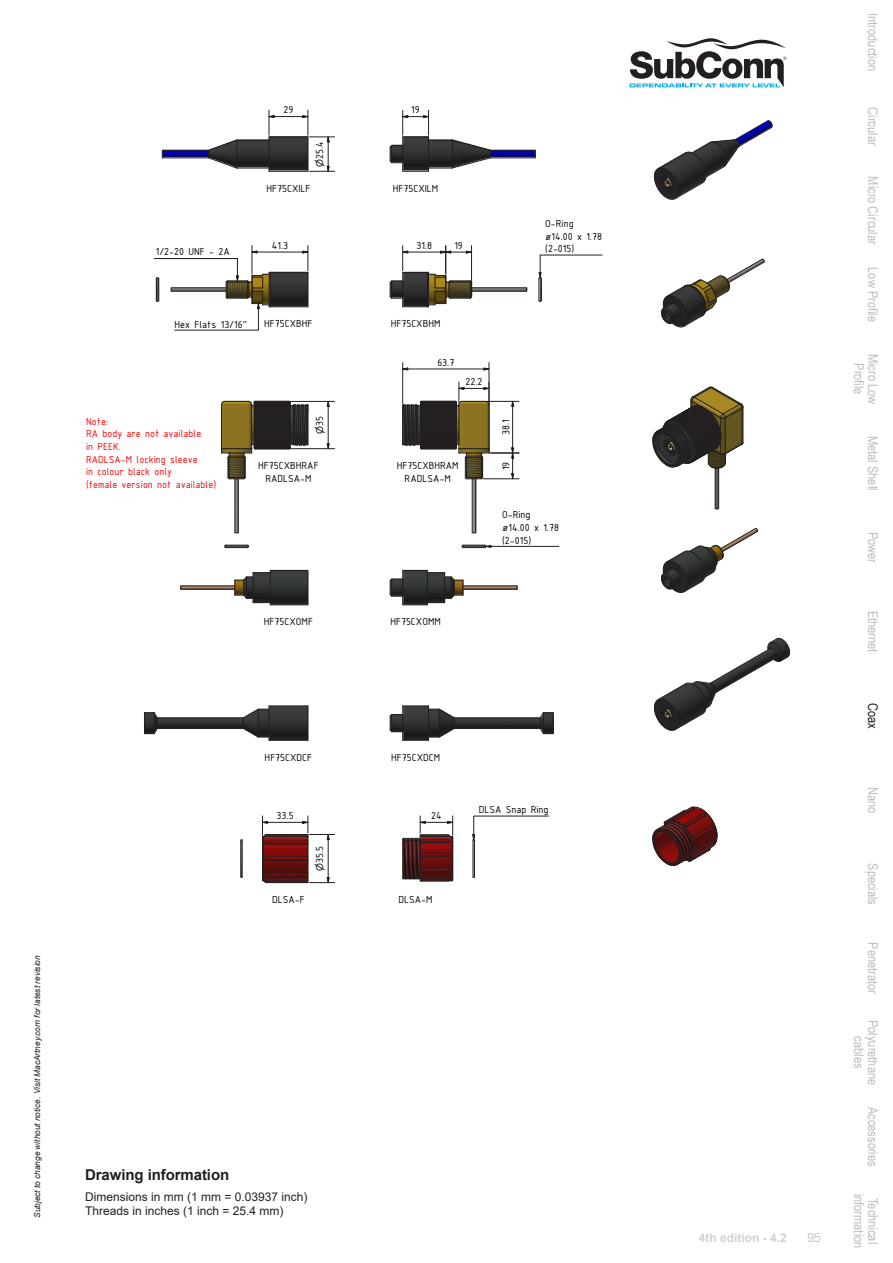
<style>
.page{position:relative;width:893px;height:1263px;background:#fff}
.page>*{position:absolute;margin:0;border:0;box-sizing:border-box;transform-origin:0 0}
.t1{font:700 15px "Arial";letter-spacing:-.005em;color:#231f20}
.t2{font:13.5px/14.2px "Arial Narrow";color:#bcbdc0;text-align:center}
.t3{font:13.5px "Arial Narrow";color:#231f20}
.t4{font:12px/14.4px "Arial";color:#231f20}
.t5{font:700 12px "Arial";color:#d1d2d4}
.t6{font:condensed 12px "Eurostile LT Std";color:#bcbdc0}
.t7{font:10.95px/12.6px "ISOCPEUR";color:#000;text-align:center}
.t8{font:10.95px/12.6px "ISOCPEUR";color:#f00}
.t9{font:9.3px "AIGDT";color:#000}
.t10{font:italic 8.25px "Arial";color:#231f20}
.t11{font:5.7px "Arial";color:#000}
.s1{font-family:"AIGDT";font-size:9.3px}
</style>
<div class="page">
<svg style="left:630px;top:38px;width:157px;height:49px"></svg>
<svg style="left:144px;top:109px;width:646px;height:775px"></svg>
<hr style="left:268px;top:822px;width:35px;height:1px;background:#231f20">
<svg style="left:302px;top:816px;width:33px;height:68px"></svg>
<svg style="left:260px;top:816px;width:8px;height:68px"></svg>
<svg style="left:401px;top:816px;width:54px;height:66px"></svg>
<svg style="left:472px;top:815px;width:77px;height:63px"></svg>
<svg style="left:538px;top:254px;width:65px;height:48px"></svg>
<svg style="left:461px;top:544px;width:31px;height:5px"></svg>
<hr style="left:491px;top:546px;width:68px;height:1px;background:#231f20">
<hr style="left:154px;top:258px;width:83px;height:1px;background:#231f20">
<svg style="left:207px;top:110px;width:128px;height:64px"></svg>
<svg style="left:389px;top:110px;width:102px;height:62px"></svg>
<hr style="left:257px;top:252px;width:46px;height:1px;background:#231f20">
<svg style="left:302px;top:246px;width:8px;height:25px"></svg>
<svg style="left:155px;top:246px;width:116px;height:85px"></svg>
<svg style="left:389px;top:246px;width:85px;height:62px"></svg>
<hr style="left:471px;top:246px;width:1px;height:34px;background:#231f20">
<svg style="left:327px;top:443px;width:3px;height:8px"></svg>
<svg style="left:327px;top:399px;width:3px;height:8px"></svg>
<hr style="left:328px;top:406px;width:1px;height:38px;background:#231f20">
<hr style="left:291px;top:448px;width:44px;height:1px;background:#231f20">
<hr style="left:291px;top:401px;width:44px;height:1px;background:#231f20">
<svg style="left:400px;top:367px;width:8px;height:4px"></svg>
<svg style="left:483px;top:367px;width:9px;height:4px"></svg>
<hr style="left:408px;top:369px;width:76px;height:1px;background:#231f20">
<hr style="left:489px;top:362px;width:1px;height:41px;background:#231f20">
<hr style="left:402px;top:362px;width:1px;height:42px;background:#231f20">
<svg style="left:454px;top:382px;width:65px;height:99px"></svg>
<hr style="left:483px;top:478px;width:36px;height:1px;background:#231f20">
<p class="t7" style="left:156px;top:245px;width:75px">1/2-20 UNF - 2A</p>
<p class="t7" style="left:283px;top:103px;width:11px">29</p>
<p class="t7" style="left:313px;top:167px;width:27px;rotate:-90deg"><span class="s1">n</span>25 4.</p>
<p class="t7" style="left:411px;top:103px;width:10px">19</p>
<p class="t7" style="left:266px;top:182px;width:46px">HF75CXILF</p>
<p class="t7" style="left:393px;top:182px;width:47px">HF75CXILM</p>
<p class="t7" style="left:272px;top:239px;width:18px">41.3</p>
<p class="t7" style="left:416px;top:239px;width:17px">31.8</p>
<p class="t7" style="left:454px;top:239px;width:10px">19</p>
<p class="t7" style="left:545px;top:217px;width:58px;text-align:left">O-Ring ø14.00 x 1.78 (2-015)</p>
<p class="t7" style="left:175px;top:317px;width:74px">Hex Flats 13/16"</p>
<p class="t7" style="left:264px;top:317px;width:50px">HF75CXBHF</p>
<p class="t7" style="left:391px;top:317px;width:51px">HF75CXBHM</p>
<p class="t7" style="left:437px;top:356px;width:19px">63.7</p>
<p class="t7" style="left:465px;top:375px;width:19px">22.2</p>
<p class="t8" style="left:86px;top:415px;width:132px">Note:<br>RA body are not available<br>in PEEK.<br>RADLSA-M locking sleeve<br>in colour black only<br>(female version not available)</p>
<p class="t7" style="left:313px;top:426px;width:11px;rotate:-90deg">35</p>
<p class="t9" style="left:312px;top:434px;width:9px;rotate:-90deg">n</p>
<p class="t7" style="left:258px;top:459px;width:62px">HF75CXBHRAF<br>RADLSA-M</p>
<p class="t7" style="left:397px;top:459px;width:63px">HF75CXBHRAM<br>RADLSA-M</p>
<p class="t7" style="left:499px;top:435px;width:17px;rotate:-90deg">38.1</p>
<p class="t7" style="left:499px;top:470px;width:10px;rotate:-90deg">19</p>
<p class="t7" style="left:502px;top:508px;width:58px;text-align:left">O-Ring ø14.00 x 1.78 (2-015)</p>
<p class="t7" style="left:264px;top:615px;width:51px">HF75CXOMF</p>
<p class="t7" style="left:390px;top:615px;width:52px">HF75CXOMM</p>
<p class="t10" style="left:32px;top:1218px;width:264px;rotate:-90deg">Subject to change without notice. Visit MacArtney.com for latest revision</p>
<p class="t7" style="left:265px;top:751px;width:49px">HF75CXDCF</p>
<p class="t7" style="left:391px;top:751px;width:51px">HF75CXDCM</p>
<p class="t7" style="left:277px;top:809px;width:19px">33.5</p>
<p class="t7" style="left:431px;top:809px;width:12px">24</p>
<p class="t7" style="left:313px;top:863px;width:19px;rotate:-90deg">35 5.</p>
<p class="t9" style="left:312px;top:871px;width:9px;rotate:-90deg">n</p>
<p class="t7" style="left:272px;top:893px;width:34px">DLSA-F</p>
<p class="t7" style="left:399px;top:893px;width:36px">DLSA-M</p>
<p class="t7" style="left:479px;top:803px;width:71px">DLSA Snap Ring</p>
<h1 class="t1" style="left:85px;top:1164px;width:146px">Drawing information</h1>
<p class="t11" style="left:158px;top:1172px;width:5px">A</p>
<p class="t11" style="left:172px;top:1172px;width:31px">25-04-2024</p>
<p class="t4" style="left:85px;top:1189px;width:224px">Dimensions in mm (1 mm = 0.03937 inch)<br>Threads in inches (1 inch = 25.4 mm)</p>
<p class="t5" style="left:699px;top:1229px;width:90px">4th edition - 4.2</p>
<p class="t6" style="left:807px;top:1231px;width:15px">95</p>
<p class="t2" style="left:881px;top:13px;width:59px;rotate:90deg">Introduction</p>
<p class="t2" style="left:881px;top:107px;width:40px;rotate:90deg">Circular</p>
<p class="t2" style="left:881px;top:176px;width:70px;rotate:90deg">Micro Circular</p>
<p class="t2" style="left:881px;top:267px;width:56px;rotate:90deg">Low Profile</p>
<p class="t2" style="left:881px;top:354px;width:52px;rotate:90deg">Micro Low<br>Profile</p>
<p class="t2" style="left:881px;top:436px;width:56px;rotate:90deg">Metal Shell</p>
<p class="t2" style="left:881px;top:532px;width:33px;rotate:90deg">Power</p>
<p class="t2" style="left:881px;top:610px;width:43px;rotate:90deg">Ethernet</p>
<p class="t3" style="left:883px;top:703px;width:27px;rotate:90deg">Coax</p>
<p class="t2" style="left:881px;top:787px;width:28px;rotate:90deg">Nano</p>
<p class="t2" style="left:881px;top:863px;width:43px;rotate:90deg">Specials</p>
<p class="t2" style="left:881px;top:942px;width:53px;rotate:90deg">Penetrator</p>
<p class="t2" style="left:881px;top:1020px;width:67px;rotate:90deg">Polyurethane cables</p>
<p class="t2" style="left:881px;top:1107px;width:61px;rotate:90deg">Accessories</p>
<p class="t2" style="left:881px;top:1193px;width:56px;rotate:90deg">Technical information</p>
</div>
